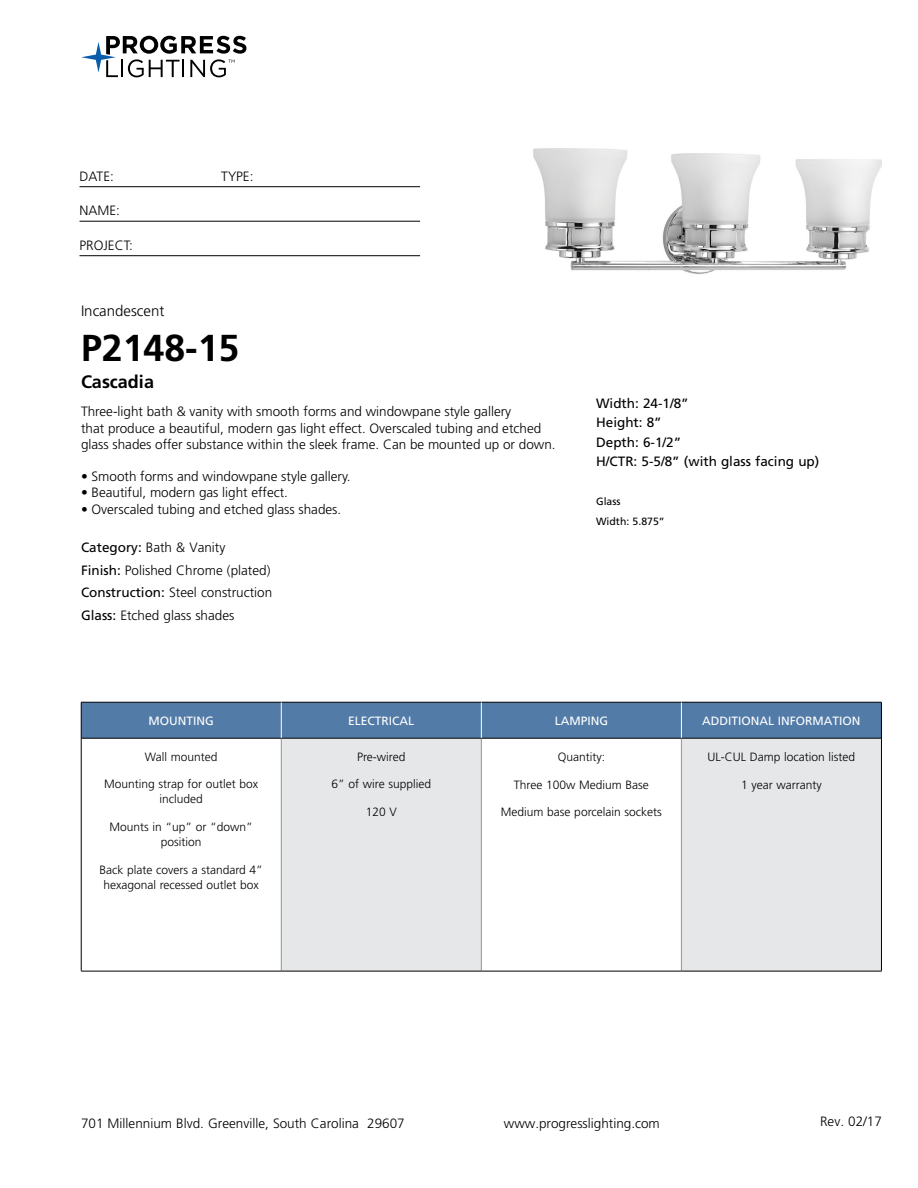
<style>
.page{position:relative;width:918px;height:1188px;background:#fff}
.page>*{position:absolute;margin:0;border:0;box-sizing:border-box;transform-origin:0 0}
.t1{font:700 37.5px "Frutiger LT Std";color:#000}
.t2{font:700 18px "Frutiger LT Std";color:#000}
.t3{font:300 15px "Frutiger LT Std";color:#000}
.t4{font:300 13.5px/22.5px "Frutiger LT Std";color:#000}
.t5{font:13.5px/19.5px "Frutiger LT Std";color:#000}
.t6{font:300 12px/15px "Frutiger LT Std";color:#000;text-align:center}
.t7{font:12px "Frutiger LT Std";color:#fff}
.t8{font:10.5px/19.5px "Frutiger LT Std";color:#000}
.s1{font-weight:400}
</style>
<div class="page">
<svg style="left:81px;top:36px;width:165px;height:41px"></svg>
<hr style="left:80px;top:186px;width:340px;height:1px;background:#000">
<hr style="left:80px;top:221px;width:340px;height:1px;background:#000">
<hr style="left:80px;top:255px;width:340px;height:1px;background:#000">
<div style="left:82px;top:703px;width:799px;height:35px;background:#527ba8"></div>
<div style="left:281px;top:738px;width:200px;height:233px;background:#e6e7e8"></div>
<div style="left:681px;top:738px;width:200px;height:233px;background:#e6e7e8"></div>
<hr style="left:281px;top:739px;width:1px;height:232px;background:#939598">
<hr style="left:481px;top:739px;width:1px;height:232px;background:#939598">
<hr style="left:681px;top:739px;width:1px;height:232px;background:#939598">
<hr style="left:81px;top:738px;width:200px;height:1px;background:#000">
<hr style="left:281px;top:738px;width:200px;height:1px;background:#000">
<hr style="left:481px;top:738px;width:200px;height:1px;background:#000">
<hr style="left:681px;top:738px;width:200px;height:1px;background:#000">
<hr style="left:81px;top:971px;width:200px;height:1px;background:#000">
<hr style="left:281px;top:971px;width:200px;height:1px;background:#000">
<hr style="left:481px;top:971px;width:200px;height:1px;background:#000">
<hr style="left:681px;top:971px;width:201px;height:1px;background:#000">
<hr style="left:81px;top:702px;width:200px;height:1px;background:#000">
<hr style="left:81px;top:702px;width:1px;height:36px;background:#000">
<hr style="left:281px;top:702px;width:200px;height:1px;background:#000">
<hr style="left:481px;top:702px;width:200px;height:1px;background:#000">
<hr style="left:681px;top:702px;width:201px;height:1px;background:#000">
<hr style="left:881px;top:702px;width:1px;height:36px;background:#000">
<hr style="left:81px;top:738px;width:1px;height:233px;background:#000">
<hr style="left:881px;top:738px;width:1px;height:233px;background:#000">
<hr style="left:281px;top:702px;width:1px;height:36px;background:#fff">
<hr style="left:681px;top:702px;width:1px;height:36px;background:#fff">
<hr style="left:481px;top:702px;width:1px;height:36px;background:#fff">
<img style="left:533px;top:148px;width:349px;height:126px">
<p class="t4" style="left:80px;top:165px;width:36px">DATE:</p>
<p class="t4" style="left:221px;top:165px;width:34px">TYPE:</p>
<p class="t4" style="left:80px;top:200px;width:42px">NAME:</p>
<p class="t4" style="left:80px;top:234px;width:55px">PROJECT:</p>
<p class="t3" style="left:81px;top:302px;width:85px">Incandescent</p>
<h1 class="t1" style="left:81px;top:326px;width:160px">P2148-15</h1>
<h2 class="t2" style="left:81px;top:371px;width:75px">Cascadia</h2>
<p class="t4" style="left:81px;top:404px;width:476px;line-height:16.2px">Three-light bath &amp; vanity with smooth forms and windowpane style gallery<br>that produce a beautiful, modern gas light effect. Overscaled tubing and etched glass shades offer substance within the sleek frame. Can be mounted up or down.</p>
<p class="t4" style="left:81px;top:465px;width:271px">• Smooth forms and windowpane style gallery.</p>
<p class="t4" style="left:81px;top:482px;width:209px">• Beautiful, modern gas light effect.</p>
<p class="t4" style="left:81px;top:498px;width:262px">• Overscaled tubing and etched glass shades.</p>
<p class="t4" style="left:81px;top:537px;width:193px"><span class="s1">Category:</span> Bath &amp; Vanity<br><span class="s1">Finish:</span> Polished Chrome (plated)<br><span class="s1">Construction:</span> Steel construction<br><span class="s1">Glass:</span> Etched glass shades</p>
<p class="t5" style="left:596px;top:393px;width:225px">Width: 24-1/8”<br>Height: 8”<br>Depth: 6-1/2”<br>H/CTR: 5-5/8” (with glass facing up)</p>
<p class="t8" style="left:596px;top:492px;width:70px">Glass<br>Width: 5.875”</p>
<p class="t7" style="left:149px;top:714px;width:67px">MOUNTING</p>
<p class="t7" style="left:348px;top:714px;width:68px">ELECTRICAL</p>
<p class="t7" style="left:555px;top:714px;width:55px">LAMPING</p>
<p class="t7" style="left:702px;top:714px;width:160px">ADDITIONAL INFORMATION</p>
<p class="t6" style="left:145px;top:749px;width:74px">Wall mounted</p>
<p class="t6" style="left:104px;top:777px;width:156px">Mounting strap for outlet box included</p>
<p class="t6" style="left:110px;top:820px;width:145px">Mounts in “up” or “down” position</p>
<p class="t6" style="left:100px;top:863px;width:165px">Back plate covers a standard 4” hexagonal recessed outlet box</p>
<p class="t6" style="left:357px;top:749px;width:50px">Pre-wired</p>
<p class="t6" style="left:332px;top:777px;width:101px">6” of wire supplied</p>
<p class="t6" style="left:366px;top:805px;width:33px">120 V</p>
<p class="t6" style="left:708px;top:749px;width:149px">UL-CUL Damp location listed</p>
<p class="t6" style="left:741px;top:777px;width:82px">1 year warranty</p>
<p class="t6" style="left:558px;top:749px;width:49px">Quantity:</p>
<p class="t6" style="left:514px;top:777px;width:136px">Three 100w Medium Base</p>
<p class="t6" style="left:501px;top:805px;width:162px">Medium base porcelain sockets</p>
<p class="t4" style="left:81px;top:1112px;width:325px">701 Millennium Blvd. Greenville, South Carolina 29607</p>
<p class="t4" style="left:504px;top:1112px;width:158px">www.progresslighting.com</p>
<p class="t4" style="left:820px;top:1110px;width:63px">Rev. 02/17</p>
</div>
